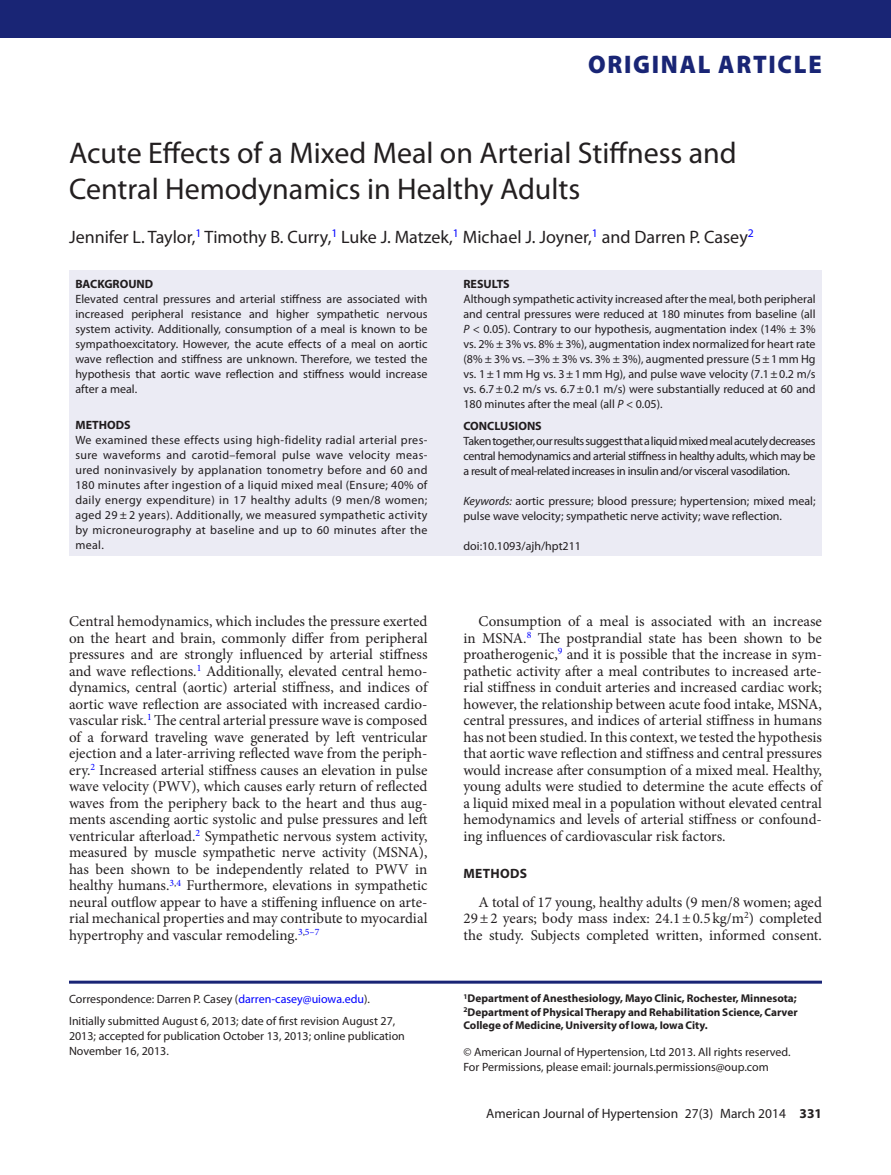
<style>
.page{position:relative;width:891px;height:1175px;background:#fff}
.page>*{position:absolute;margin:0;border:0;box-sizing:border-box;transform-origin:0 0}
.t1{font:30px/36px "Myriad Pro";color:#231f20}
.t2{font:900 25.5px "Myriad Pro";letter-spacing:.07em;color:#192575;scale:.95 1}
.t3{font:18px "Myriad Pro";color:#231f20}
.t4{font:15px/16.5px "Minion Pro";color:#231f20;text-align:justify}
.t5{font:13.5px "Myriad Pro";color:#231f20}
.t6{font:700 13.5px "Myriad Pro";letter-spacing:.02em;color:#231f20}
.t7{font:12px/15px "Myriad Pro";color:#231f20}
.t8{font:12px/15px "Myriad Pro";letter-spacing:.03em;color:#231f20}
.t9{font:700 12px "Myriad Pro";color:#231f20}
.t10{font:700 11.25px/13.5px "Myriad Pro";color:#231f20;text-align:justify}
.s1{font-weight:700}
.s2{font-style:italic}
.s3{color:#00f}
</style>
<div class="page">
<div style="left:0;top:0;width:891px;height:38px;background:#192575"></div>
<div style="left:69px;top:270px;width:753px;height:285px;background:#ebebf4"></div>
<hr style="left:69px;top:980px;width:753px;height:3px;background:#192575">
<h2 class="t2" style="left:588px;top:50px;width:247px">ORIGINAL ARTICLE</h2>
<h1 class="t1" style="left:69px;top:135px;width:669px">Acute Effects of a Mixed Meal on Arterial Stiffness and<br>Central Hemodynamics in Healthy Adults</h1>
<p class="t3" style="left:69px;top:225px;width:686px">Jennifer L. Taylor,<sup>1</sup> Timothy B. Curry,<sup>1</sup> Luke J. Matzek,<sup>1</sup> Michael J. Joyner,<sup>1</sup> and Darren P. Casey<sup>2</sup></p>
<p class="t9" style="left:75px;top:276px;width:79px">BACKGROUND</p>
<p class="t7" style="left:75px;top:291px;width:354px;text-align:justify">Elevated central pressures and arterial stiffness are associated with increased peripheral resistance and higher sympathetic nervous system activity. Additionally, consumption of a meal is known to be sympathoexcitatory. However, the acute effects of a meal on aortic wave reflection and stiffness are unknown. Therefore, we tested the hypothesis that aortic wave reflection and stiffness would increase after a meal.</p>
<p class="t8" style="left:75px;top:417px;width:354px"><span class="s1">m</span><span class="s1">ETHODS<br></span>We examined these effects using high-fidelity radial arterial pres&shy;sure waveforms and carotid–femoral pulse wave velocity meas&shy;ured noninvasively by applanation tonometry before and 60 and 180 minutes after ingestion of a liquid mixed meal (Ensure; 40% of daily energy expenditure) in 17 healthy adults (9 men/8 women; aged 29 ± 2 years). Additionally, we measured sympathetic activity by microneurography at baseline and up to 60 minutes after the meal.</p>
<p class="t9" style="left:463px;top:276px;width:48px">RESULTS</p>
<p class="t7" style="left:463px;top:291px;width:354px;text-align:justify">Although sympathetic activity increased after the meal, both peripheral and central pressures were reduced at 180 minutes from baseline (all <span class="s2">P</span> &lt; 0.05). Contrary to our hypothesis, augmentation index (14% ± 3% vs. 2% ± 3% vs. 8% ± 3%), augmentation index normalized for heart rate (8% ± 3% vs. −3% ± 3% vs. 3% ± 3%), augmented pressure (5±1mm Hg vs. 1±1mm Hg vs. 3±1mm Hg), and pulse wave velocity (7.1±0.2 m/s vs. 6.7±0.2 m/s vs. 6.7±0.1 m/s) were substantially reduced at 60 and 180 minutes after the meal (all <span class="s2">P</span> &lt; 0.05).</p>
<p class="t9" style="left:463px;top:418px;width:80px">CONCLUSIONS</p>
<p class="t7" style="left:463px;top:433px;width:353px;text-align:justify">Taken together, our results suggest that a liquid mixed meal acutely decreases central hemodynamics and arterial stiffness in healthy adults, which may be a result of meal-related increases in insulin and/or visceral vasodilation.</p>
<p class="t7" style="left:463px;top:493px;width:354px"><span class="s2">Keywords:</span> aortic pressure; blood pressure; hypertension; mixed meal; pulse wave velocity; sympathetic nerve activity; wave reflection.</p>
<p class="t7" style="left:463px;top:538px;width:119px">doi:10.1093/ajh/hpt211</p>
<p class="t4" style="left:69px;top:613px;width:360px">Central hemodynamics, which includes the pressure exerted on the heart and brain, commonly differ from peripheral pressures and are strongly influenced by arterial stiffness and wave reflections.<sup>1</sup> Additionally, elevated central hemo&shy;dynamics, central (aortic) arterial stiffness, and indices of aortic wave reflection are associated with increased cardio&shy;vascular risk.<sup>1</sup> The central arterial pressure wave is composed of a forward traveling wave generated by left ventricular ejection and a later-arriving reflected wave from the periph&shy;ery.<sup>2</sup> Increased arterial stiffness causes an elevation in pulse wave velocity (PWV), which causes early return of reflected waves from the periphery back to the heart and thus aug&shy;ments ascending aortic systolic and pulse pressures and left ventricular afterload.<sup>2</sup> Sympathetic nervous system activity, measured by muscle sympathetic nerve activity (MSNA), has been shown to be independently related to PWV in healthy humans.<sup>3</sup><sup>,</sup><sup>4</sup> Furthermore, elevations in sympathetic neural outflow appear to have a stiffening influence on arte&shy;rial mechanical properties and may contribute to myocardial hypertrophy and vascular remodeling.<sup>3</sup><sup>,</sup><sup>5–7</sup></p>
<p class="t4" style="left:463px;top:613px;width:360px;text-indent:15px">Consumption of a meal is associated with an increase in MSNA.<sup>8</sup> The postprandial state has been shown to be proatherogenic,<sup>9</sup> and it is possible that the increase in sym&shy;pathetic activity after a meal contributes to increased arte&shy;rial stiffness in conduit arteries and increased cardiac work; however, the relationship between acute food intake, MSNA, central pressures, and indices of arterial stiffness in humans has not been studied. In this context, we tested the hypothesis that aortic wave reflection and stiffness and central pressures would increase after consumption of a mixed meal. Healthy, young adults were studied to determine the acute effects of a liquid mixed meal in a population without elevated central hemodynamics and levels of arterial stiffness or confound&shy;ing influences of cardiovascular risk factors.</p>
<p class="t6" style="left:464px;top:864px;width:65px">METHODS</p>
<p class="t4" style="left:463px;top:893px;width:360px;text-indent:15px">A total of 17 young, healthy adults (9 men/8 women; aged 29±2 years; body mass index: 24.1±0.5 kg/m<sup>2</sup>) completed the study. Subjects completed written, informed consent.</p>
<p class="t7" style="left:69px;top:988px;width:328px;line-height:21.8px">Correspondence: Darren P. Casey (<span class="s3">darren-casey@uiowa.edu</span>).<br>Initially submitted August 6, 2013; date of first revision August 27,</p>
<p class="t7" style="left:69px;top:1028px;width:337px">2013; accepted for publication October 13, 2013; online publication<br>November 16, 2013.</p>
<p class="t10" style="left:463px;top:991px;width:336px"><sup>1</sup>Department of Anesthesiology, Mayo Clinic, Rochester, Minnesota; <sup>2</sup>Department of Physical Therapy and Rehabilitation Science, Carver College of Medicine, University of Iowa, Iowa City.</p>
<p class="t7" style="left:463px;top:1044px;width:329px">© American Journal of Hypertension, Ltd 2013. All rights reserved.<br>For Permissions, please email: journals.permissions@oup.com</p>
<p class="t5" style="left:486px;top:1105px;width:337px">American Journal of Hypertension 27(3) March 2014 <span class="s1">331</span></p>
</div>
